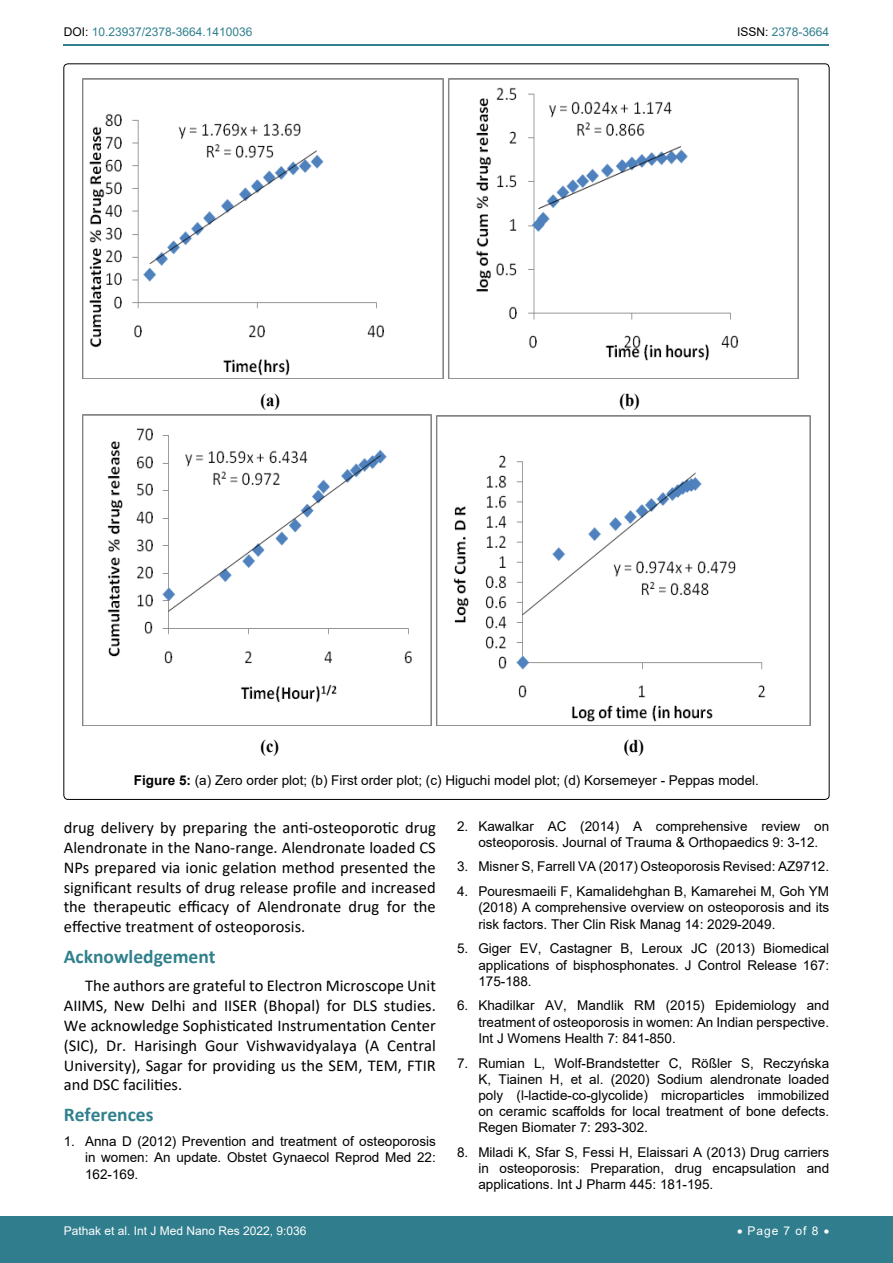
<style>
.page{position:relative;width:893px;height:1263px;background:#fff}
.page>*{position:absolute;margin:0;border:0;box-sizing:border-box;transform-origin:0 0}
.t1{font:700 19.5px "Calibri";color:#30808d}
.t2{font:700 18px "Times New Roman";color:#010101;scale:.92 1}
.t3{font:16.5px/19.8px "Calibri";color:#000;text-align:justify}
.t4{font:13.5px/16.2px "Arial";color:#000;text-align:justify}
.t5{font:12px "Arial";color:#fff}
.t6{font:12px "Arial";color:#30808d}
.s1{color:#000}
.s2{font-weight:700}
</style>
<div class="page">
<hr style="left:64px;top:45px;width:765px;height:1px;background:#30808d">
<div style="left:0;top:1217px;width:893px;height:46px;background:#307d8d"></div>
<img style="left:82px;top:79px;width:362px;height:300px">
<img style="left:448px;top:79px;width:350px;height:300px">
<img style="left:82px;top:415px;width:350px;height:310px">
<img style="left:436px;top:416px;width:375px;height:309px">
<p class="t6" style="left:64px;top:24px;width:190px"><span class="s1">DOI:</span> 10.23937/2378-3664.1410036</p>
<p class="t6" style="left:737px;top:24px;width:94px"><span class="s1">ISSN:</span> 2378-3664</p>
<h2 class="t2" style="left:261px;top:387px;width:23px">(a)</h2>
<h2 class="t2" style="left:619px;top:387px;width:24px">(b)</h2>
<h2 class="t2" style="left:260px;top:733px;width:22px">(c)</h2>
<h2 class="t2" style="left:624px;top:733px;width:24px">(d)</h2>
<p class="t4" style="left:134px;top:771px;width:626px"><span class="s2">Figure 5:</span> (a) Zero order plot; (b) First order plot; (c) Higuchi model plot; (d) Korsemeyer - Peppas model.</p>
<p class="t3" style="left:64px;top:817px;width:374px">drug delivery by preparing the anti-osteoporotic drug Alendronate in the Nano-range. Alendronate loaded CS NPs prepared via ionic gelation method presented the significant results of drug release profile and increased the therapeutic efficacy of Alendronate drug for the effective treatment of osteoporosis.</p>
<h1 class="t1" style="left:64px;top:943px;width:153px">Acknowledgement</h1>
<p class="t3" style="left:64px;top:976px;width:374px;text-indent:21px">The authors are grateful to Electron Microscope Unit AIIMS, New Delhi and IISER (Bhopal) for DLS studies.<br>We acknowledge Sophisticated Instrumentation Center (SIC), Dr. Harisingh Gour Vishwavidyalaya (A Central University), Sagar for providing us the SEM, TEM, FTIR and DSC facilities.</p>
<h1 class="t1" style="left:64px;top:1101px;width:91px">References</h1>
<p class="t4" style="left:85px;top:1133px;width:352px;text-indent:-21px">1. Anna D (2012) Prevention and treatment of osteoporosis in women: An update. Obstet Gynaecol Reprod Med 22:<br>162-169.</p>
<p class="t4" style="left:478px;top:818px;width:352px;text-indent:-21px">2. Kawalkar AC (2014) A comprehensive review on osteoporosis. Journal of Trauma &amp; Orthopaedics 9: 3-12.</p>
<p class="t4" style="left:457px;top:858px;width:374px">3. Misner S, Farrell VA (2017) Osteoporosis Revised: AZ9712.</p>
<p class="t4" style="left:478px;top:883px;width:352px;text-indent:-21px">4. Pouresmaeili F, Kamalidehghan B, Kamarehei M, Goh YM (2018) A comprehensive overview on osteoporosis and its risk factors. Ther Clin Risk Manag 14: 2029-2049.</p>
<p class="t4" style="left:478px;top:940px;width:352px;text-indent:-21px">5. Giger EV, Castagner B, Leroux JC (2013) Biomedical applications of bisphosphonates. J Control Release 167:<br>175-188.</p>
<p class="t4" style="left:478px;top:997px;width:352px;text-indent:-21px">6. Khadilkar AV, Mandlik RM (2015) Epidemiology and treatment of osteoporosis in women: An Indian perspective.<br>Int J Womens Health 7: 841-850.</p>
<p class="t4" style="left:478px;top:1054px;width:352px;text-indent:-21px">7. Rumian L, Wolf-Brandstetter C, Rößler S, Reczyńska K, Tiainen H, et al. (2020) Sodium alendronate loaded poly (l-lactide-co-glycolide) microparticles immobilized on ceramic scaffolds for local treatment of bone defects.<br>Regen Biomater 7: 293-302.</p>
<p class="t4" style="left:478px;top:1144px;width:352px;text-indent:-21px">8. Miladi K, Sfar S, Fessi H, Elaissari A (2013) Drug carriers in osteoporosis: Preparation, drug encapsulation and applications. Int J Pharm 445: 181-195.</p>
<p class="t5" style="left:64px;top:1223px;width:244px">Pathak et al. Int J Med Nano Res 2022, 9:036</p>
<p class="t5" style="left:737px;top:1223px;width:94px">• Page 7 of 8 •</p>
</div>
